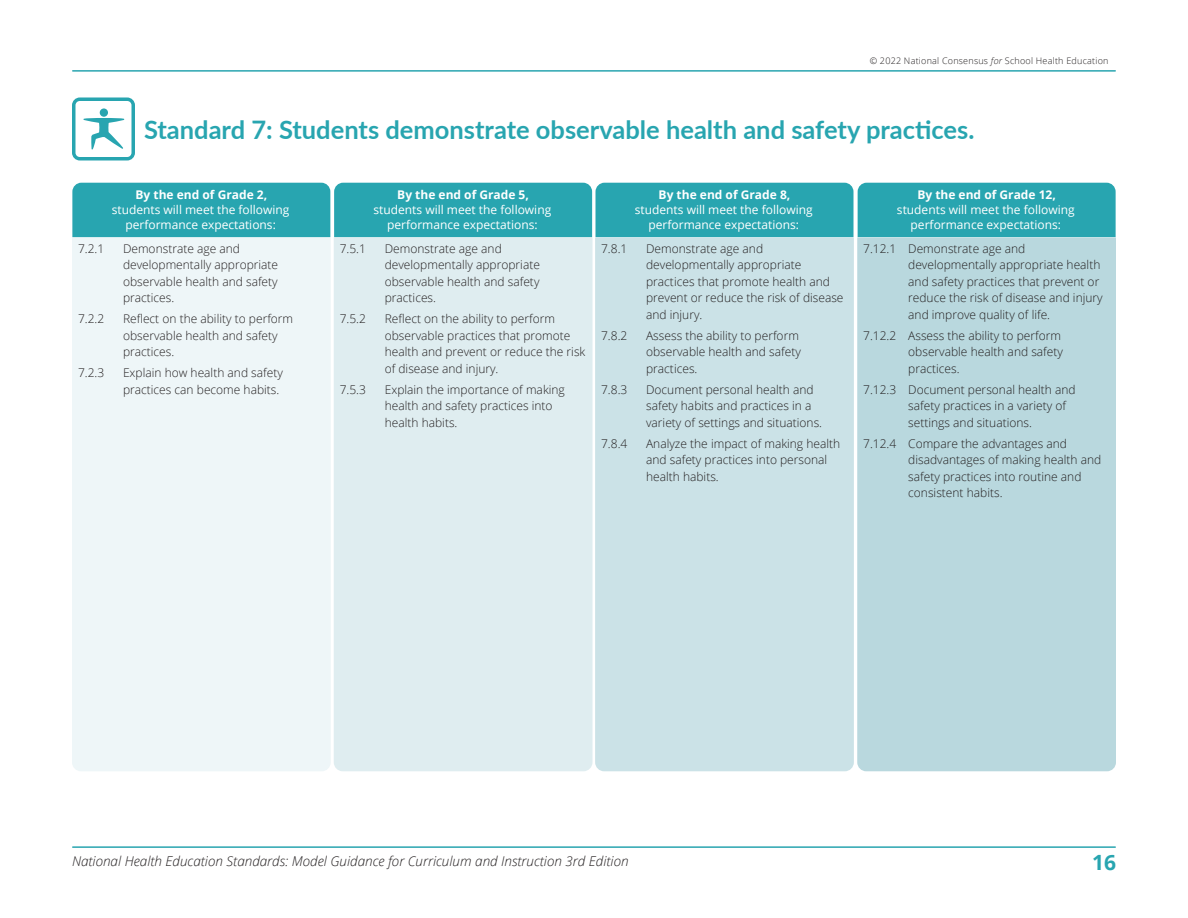
<style>
.page{position:relative;width:1188px;height:918px;background:#fff}
.page>*{position:absolute;margin:0;border:0;box-sizing:border-box;transform-origin:0 0}
.B_Head{font:700 25.5px "Lato";color:#28a5b0}
.B_Head-2{font:700 21px "Open Sans";color:#28a5b0}
.t1{font:italic 300 13.5px "Open Sans";color:#231f20}
.expectations_list{font:300 12px/16.5px "Open Sans";color:#231f20}
.table_row_1_expectat{font:12px/15px "Open Sans";color:#fff;text-align:center}
.t2{font:300 9px "Open Sans";letter-spacing:.025em;color:#231f20}
.s1{font-style:italic}
.s2{font-weight:700}
</style>
<div class="page">
<hr style="left:73px;top:846px;width:1042px;height:2px;background:#28a5b0">
<hr style="left:73px;top:70px;width:1042px;height:2px;background:#28a5b0">
<svg style="left:72px;top:98px;width:63px;height:62px"></svg>
<div style="left:72px;top:238px;width:259px;height:533px;background:#eef6f8"></div>
<div style="left:334px;top:238px;width:258px;height:533px;background:#dfedf0"></div>
<div style="left:595px;top:238px;width:259px;height:533px;background:#cbe2e7"></div>
<div style="left:857px;top:238px;width:259px;height:533px;background:#b9d8de"></div>
<div style="left:72px;top:183px;width:1044px;height:54px;background:#28a5b0"></div>
<p class="t2" style="left:870px;top:54px;width:240px">© 2022 National Consensus <span class="s1">for</span> School Health Education</p>
<p class="B_Head" style="left:144px;top:111px;width:832px">Standard 7: Students demonstrate observable health and safety practices.</p>
<p class="table_row_1_expectat" style="left:112px;top:187px;width:179px"><span class="s2">By the end of Grade 2, </span>students will meet the following performance expectations:</p>
<p class="table_row_1_expectat" style="left:373px;top:187px;width:179px"><span class="s2">By the end of Grade 5, </span>students will meet the following performance expectations:</p>
<p class="table_row_1_expectat" style="left:635px;top:187px;width:179px"><span class="s2">By the end of Grade 8, </span>students will meet the following performance expectations:</p>
<p class="table_row_1_expectat" style="left:897px;top:187px;width:179px"><span class="s2">By the end of Grade 12, </span>students will meet the following performance expectations:</p>
<p class="expectations_list" style="left:78px;top:240px;width:28px">7.2.1</p>
<p class="expectations_list" style="left:123px;top:240px;width:157px">Demonstrate age and developmentally appropriate observable health and safety practices.</p>
<p class="expectations_list" style="left:78px;top:310px;width:28px">7.2.2</p>
<p class="expectations_list" style="left:123px;top:310px;width:172px">Reflect on the ability to perform observable health and safety practices.</p>
<p class="expectations_list" style="left:78px;top:364px;width:28px">7.2.3</p>
<p class="expectations_list" style="left:123px;top:364px;width:161px">Explain how health and safety practices can become habits.</p>
<p class="expectations_list" style="left:340px;top:240px;width:28px">7.5.1</p>
<p class="expectations_list" style="left:385px;top:240px;width:157px">Demonstrate age and developmentally appropriate observable health and safety practices.</p>
<p class="expectations_list" style="left:340px;top:310px;width:28px">7.5.2</p>
<p class="expectations_list" style="left:385px;top:310px;width:202px">Reflect on the ability to perform observable practices that promote health and prevent or reduce the risk of disease and injury.</p>
<p class="expectations_list" style="left:340px;top:381px;width:28px">7.5.3</p>
<p class="expectations_list" style="left:385px;top:381px;width:182px">Explain the importance of making health and safety practices into health habits.</p>
<p class="expectations_list" style="left:601px;top:240px;width:28px">7.8.1</p>
<p class="expectations_list" style="left:646px;top:240px;width:199px">Demonstrate age and developmentally appropriate practices that promote health and prevent or reduce the risk of disease and injury.</p>
<p class="expectations_list" style="left:601px;top:327px;width:28px">7.8.2</p>
<p class="expectations_list" style="left:646px;top:327px;width:156px">Assess the ability to perform observable health and safety practices.</p>
<p class="expectations_list" style="left:601px;top:381px;width:28px">7.8.3</p>
<p class="expectations_list" style="left:646px;top:381px;width:177px">Document personal health and safety habits and practices in a variety of settings and situations.</p>
<p class="expectations_list" style="left:601px;top:435px;width:28px">7.8.4</p>
<p class="expectations_list" style="left:646px;top:435px;width:196px">Analyze the impact of making health and safety practices into personal health habits.</p>
<p class="expectations_list" style="left:908px;top:240px;width:196px;text-indent:-45px">7.12.1 Demonstrate age and developmentally appropriate health and safety practices that prevent or reduce the risk of disease and injury and improve quality of life.</p>
<p class="expectations_list" style="left:908px;top:327px;width:156px;text-indent:-45px">7.12.2 Assess the ability to perform observable health and safety practices.</p>
<p class="expectations_list" style="left:908px;top:381px;width:169px;text-indent:-45px">7.12.3 Document personal health and safety practices in a variety of settings and situations.</p>
<p class="expectations_list" style="left:908px;top:435px;width:195px;text-indent:-45px">7.12.4 Compare the advantages and disadvantages of making health and safety practices into routine and consistent habits.</p>
<p class="t1" style="left:72px;top:851px;width:558px">National Health Education Standards: Model Guidance for Curriculum and Instruction 3rd Edition</p>
<p class="B_Head-2" style="left:1092px;top:848px;width:25px">16</p>
</div>
